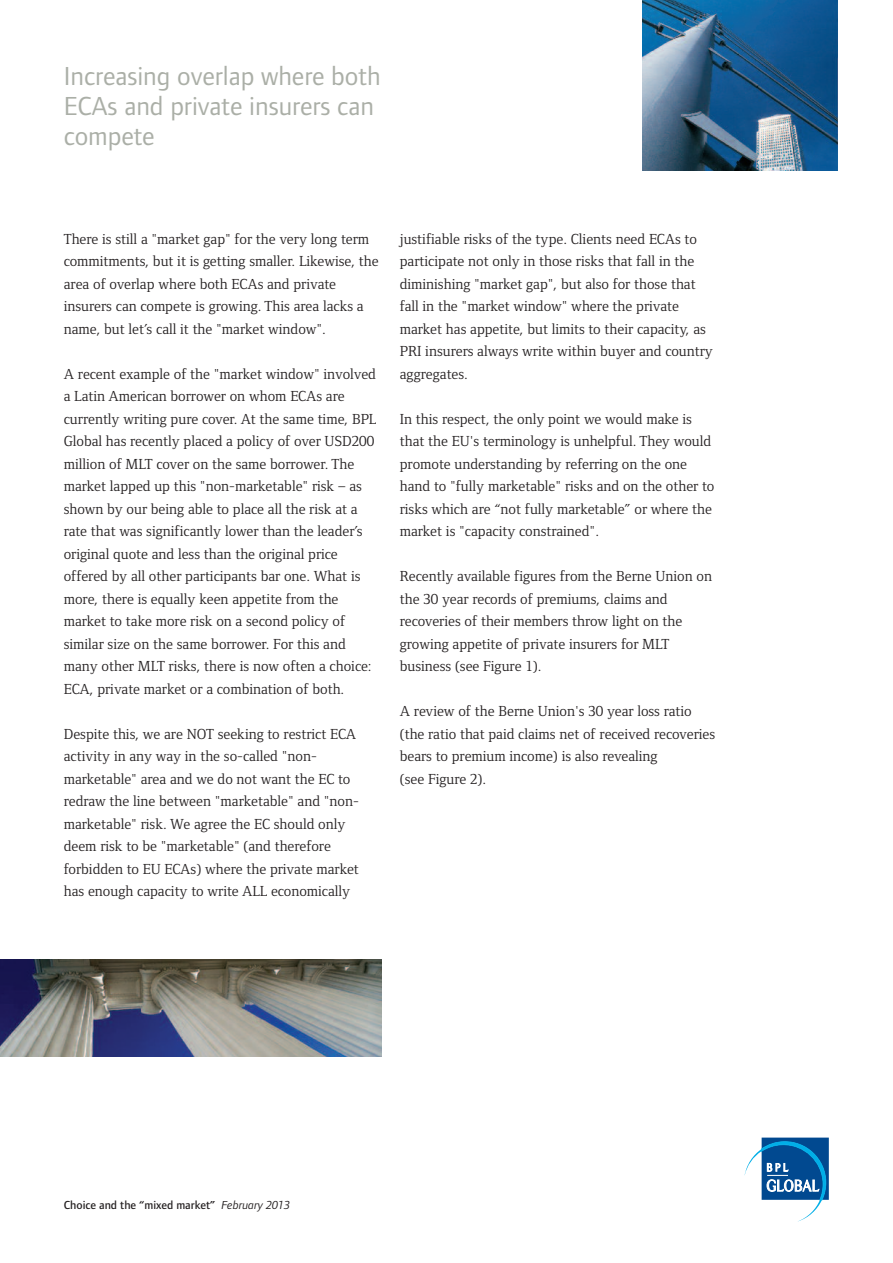
<style>
.page{position:relative;width:893px;height:1263px;background:#fff}
.page>*{position:absolute;margin:0;border:0;box-sizing:border-box;transform-origin:0 0}
.t1{font:27px/30px "Foundry Form Sans";color:#abafa7}
.t2{font:15px/22.5px "Foundry Form Serif";color:#231f20}
.t3{font:500 12px "Foundry Form Sans";color:#231f20}
.s1{font-weight:400;font-style:italic}
</style>
<div class="page">
<svg style="left:745px;top:1137px;width:84px;height:84px"></svg>
<img style="left:0;top:959px;width:382px;height:97px">
<img style="left:642px;top:0;width:195px;height:171px">
<h1 class="t1" style="left:64px;top:63px;width:319px">Increasing overlap where both<br>ECAs and private insurers can compete</h1>
<p class="t2" style="left:64px;top:227px;width:316px">There is still a "market gap" for the very long term commitments, but it is getting smaller. Likewise, the area of overlap where both ECAs and private insurers can compete is growing. This area lacks a name, but let’s call it the "market window".</p>
<p class="t2" style="left:64px;top:362px;width:314px">A recent example of the "market window" involved a Latin American borrower on whom ECAs are currently writing pure cover. At the same time, BPL Global has recently placed a policy of over USD200 million of MLT cover on the same borrower. The market lapped up this "non-marketable" risk – as shown by our being able to place all the risk at a rate that was significantly lower than the leader’s original quote and less than the original price offered by all other participants bar one. What is more, there is equally keen appetite from the market to take more risk on a second policy of similar size on the same borrower. For this and many other MLT risks, there is now often a choice:<br>ECA, private market or a combination of both.</p>
<p class="t2" style="left:64px;top:722px;width:297px">Despite this, we are NOT seeking to restrict ECA activity in any way in the so-called "non&shy;marketable" area and we do not want the EC to redraw the line between "marketable" and "non&shy;marketable" risk. We agree the EC should only deem risk to be "marketable" (and therefore forbidden to EU ECAs) where the private market has enough capacity to write ALL economically</p>
<p class="t2" style="left:400px;top:227px;width:315px">justifiable risks of the type. Clients need ECAs to participate not only in those risks that fall in the diminishing "market gap", but also for those that fall in the "market window" where the private market has appetite, but limits to their capacity, as PRI insurers always write within buyer and country aggregates.</p>
<p class="t2" style="left:400px;top:407px;width:316px">In this respect, the only point we would make is that the EU's terminology is unhelpful. They would promote understanding by referring on the one hand to "fully marketable" risks and on the other to risks which are “not fully marketable” or where the market is "capacity constrained".</p>
<p class="t2" style="left:400px;top:565px;width:314px">Recently available figures from the Berne Union on the 30 year records of premiums, claims and recoveries of their members throw light on the growing appetite of private insurers for MLT business (see Figure 1).</p>
<p class="t2" style="left:400px;top:700px;width:317px">A review of the Berne Union's 30 year loss ratio (the ratio that paid claims net of received recoveries bears to premium income) is also revealing<br>(see Figure 2).</p>
<p class="t3" style="left:64px;top:1200px;width:228px">Choice and the “mixed market” <span class="s1">February 2013</span></p>
</div>
